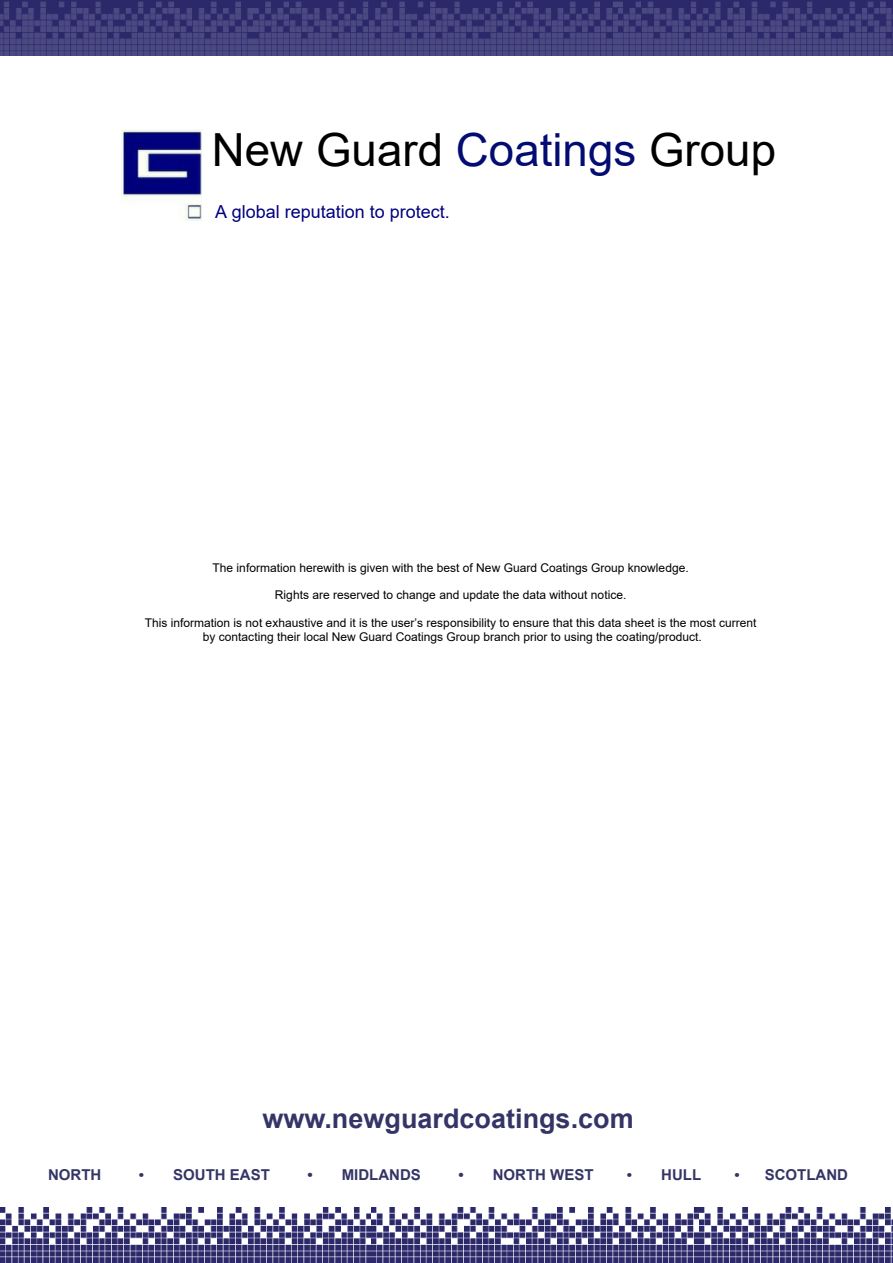
<style>
.page{position:relative;width:893px;height:1263px;background:#fff}
.page>*{position:absolute;margin:0;border:0;box-sizing:border-box;transform-origin:0 0}
.t1{font:45.75px "Arial";color:#000}
.t2{font:700 27px "Arial";color:#343566}
.t3{font:18px "Arial";color:#01007f}
.t4{font:700 15px "Arial";color:#343566}
.t5{font:12px/13.8px "Arial";color:#000;text-align:center}
.s1{color:#030c72}
.s2{font-family:"Times New Roman"}
</style>
<div class="page">
<img style="left:122px;top:130px;width:80px;height:91px">
<img style="left:0;top:1208px;width:700px;height:55px">
<img style="left:617px;top:0;width:276px;height:55px">
<img style="left:0;top:0;width:253px;height:55px">
<img style="left:253px;top:0;width:364px;height:55px">
<img style="left:700px;top:1208px;width:193px;height:55px">
<h1 class="t1" style="left:212px;top:132px;width:566px">New Guard <span class="s1">Coatings</span> Group</h1>
<h3 class="t3" style="left:215px;top:205px;width:236px">A global reputation to protect.</h3>
<p class="t5" style="left:213px;top:562px;width:478px">The information herewith is given with the best of New Guard Coatings Group knowledge.</p>
<p class="t5" style="left:275px;top:589px;width:353px">Rights are reserved to change and update the data without notice.</p>
<p class="t5" style="left:145px;top:617px;width:613px">This information is not exhaustive and it is the user’s responsibility to ensure that this data sheet is the most current by contacting their local New Guard Coatings Group branch prior to using the coating/product.</p>
<h2 class="t2" style="left:262px;top:1108px;width:373px">www.newguardcoatings.com</h2>
<p class="t4" style="left:48px;top:1169px;width:55px">NORTH</p>
<p class="t4" style="left:139px;top:1169px;width:132px"><span class="s2">•</span> SOUTH EAST</p>
<p class="t4" style="left:307px;top:1169px;width:115px">• MIDLANDS</p>
<p class="t4" style="left:458px;top:1169px;width:137px">• NORTH WEST</p>
<p class="t4" style="left:627px;top:1169px;width:76px"><span class="s2">•</span> HULL</p>
<p class="t4" style="left:735px;top:1169px;width:115px"><span class="s2">•</span> SCOTLAND</p>
</div>
